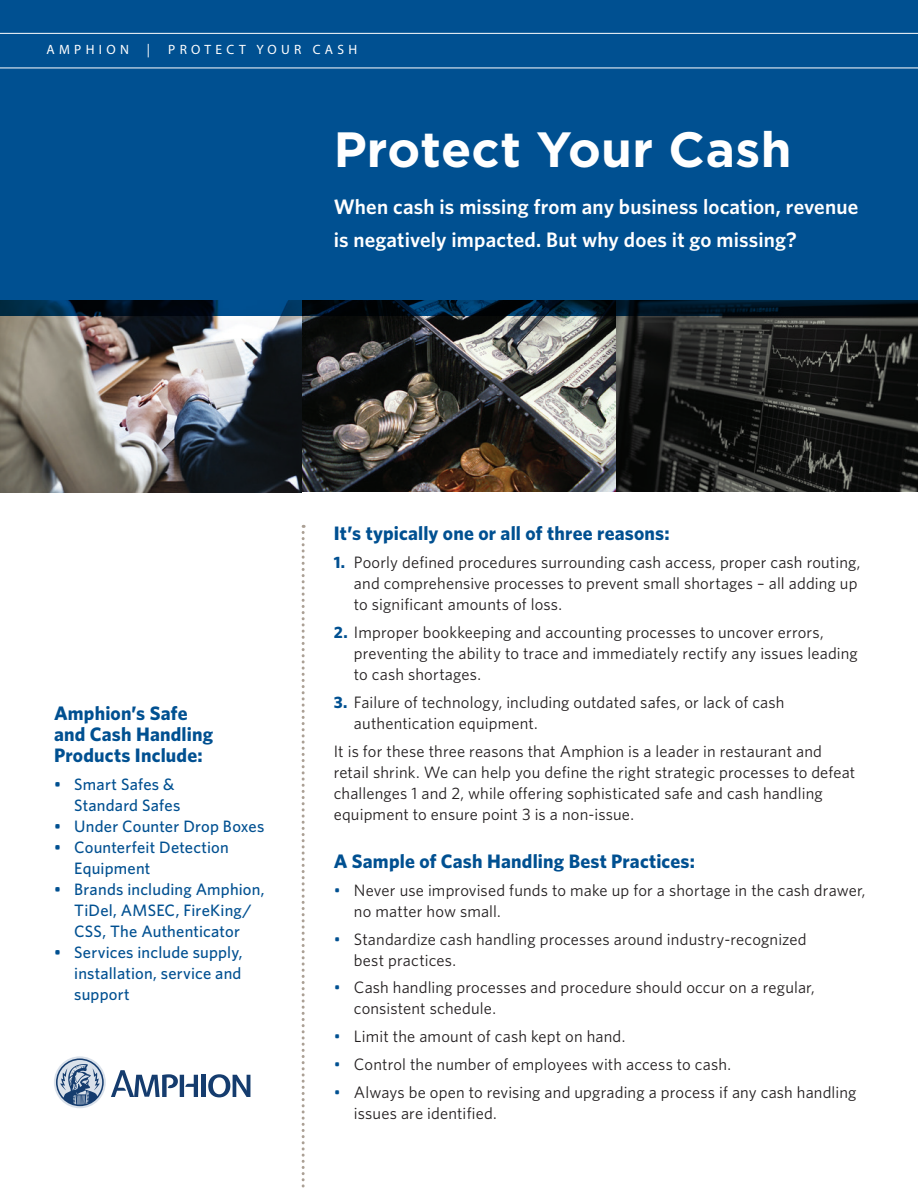
<style>
.page{position:relative;width:918px;height:1188px;background:#fff}
.page>*{position:absolute;margin:0;border:0;box-sizing:border-box;transform-origin:0 0}
.t1{font:700 49.5px "Gotham";letter-spacing:.005em;color:#fff}
.t2{font:600 21px/33px "Whitney";letter-spacing:.005em;color:#fff}
.t3{font:700 19.5px/21px "Whitney";letter-spacing:.01em;color:#005091}
.t4{font:16.5px/21px "Whitney";letter-spacing:.01em;color:#231f20}
.t5{font:500 16.5px/21px "Whitney";letter-spacing:.01em;color:#005091}
.t6{font:13.5px "Myriad Pro";letter-spacing:.32em;color:#fff}
.s1{font-weight:700;color:#005091}
.s2{color:#005091}
</style>
<div class="page">
<img style="left:0;top:316px;width:918px;height:176px">
<svg style="left:0;top:300px;width:918px;height:16px;background:#001a2e"></svg>
<div style="left:0;top:0;width:918px;height:300px;background:#005091"></div>
<hr style="left:0;top:33px;width:918px;height:1px;background:#fff">
<hr style="left:0;top:68px;width:918px;height:1px;background:#fff">
<svg style="left:302px;top:525px;width:3px;height:663px"></svg>
<svg style="left:54px;top:1056px;width:52px;height:52px"></svg>
<svg style="left:111px;top:1070px;width:87px;height:27px"></svg>
<hr style="left:202px;top:1075px;width:4px;height:22px;background:#153c6e">
<svg style="left:208px;top:1074px;width:42px;height:23px"></svg>
<svg style="left:56px;top:1058px;width:48px;height:48px;background:#95a7be"></svg>
<p class="t6" style="left:47px;top:41px;width:84px">AMPHION</p>
<p class="t6" style="left:147px;top:41px;width:5px">|</p>
<p class="t6" style="left:168px;top:41px;width:191px">PROTECT YOUR CASH</p>
<h1 class="t1" style="left:334px;top:117px;width:459px">Protect Your Cash</h1>
<p class="t2" style="left:334px;top:190px;width:526px">When cash is missing from any business location, revenue is negatively impacted. But why does it go missing?</p>
<p class="t3" style="left:54px;top:702px;width:161px">Amphion’s Safe and Cash Handling<br>Products Include:</p>
<p class="t5" style="left:74px;top:773px;width:108px;text-indent:-20px">• Smart Safes &amp;<br>Standard Safes</p>
<p class="t5" style="left:54px;top:815px;width:212px">• Under Counter Drop Boxes</p>
<p class="t5" style="left:74px;top:836px;width:156px;text-indent:-20px">• Counterfeit Detection<br>Equipment</p>
<p class="t5" style="left:54px;top:878px;width:212px;text-align:center">• Brands including Amphion,<br>TiDel, AMSEC, FireKing/<br>CSS, The Authenticator</p>
<p class="t5" style="left:74px;top:941px;width:170px;text-align:justify;text-indent:-20px">• Services include supply, installation, service and support</p>
<p class="t3" style="left:334px;top:523px;width:337px">It’s typically one or all of three reasons:</p>
<p class="t4" style="left:354px;top:552px;width:508px;text-indent:-20px"><span class="s1">1.</span> Poorly defined procedures surrounding cash access, proper cash routing, and comprehensive processes to prevent small shortages – all adding up to significant amounts of loss.</p>
<p class="t4" style="left:354px;top:621px;width:505px;text-indent:-20px"><span class="s1">2.</span> Improper bookkeeping and accounting processes to uncover errors, preventing the ability to trace and immediately rectify any issues leading to cash shortages.</p>
<p class="t4" style="left:354px;top:691px;width:432px;text-indent:-20px"><span class="s1">3.</span> Failure of technology, including outdated safes, or lack of cash authentication equipment.</p>
<p class="t4" style="left:334px;top:740px;width:523px">It is for these three reasons that Amphion is a leader in restaurant and retail shrink. We can help you define the right strategic processes to defeat challenges 1 and 2, while offering sophisticated safe and cash handling equipment to ensure point 3 is a non-issue.</p>
<p class="t3" style="left:334px;top:850px;width:363px">A Sample of Cash Handling Best Practices:</p>
<p class="t4" style="left:354px;top:879px;width:513px;text-indent:-20px"><span class="s2">•</span> Never use improvised funds to make up for a shortage in the cash drawer, no matter how small.</p>
<p class="t4" style="left:354px;top:928px;width:454px;text-indent:-20px"><span class="s2">•</span> Standardize cash handling processes around industry-recognized best practices.</p>
<p class="t4" style="left:354px;top:977px;width:462px;text-indent:-20px"><span class="s2">•</span> Cash handling processes and procedure should occur on a regular, consistent schedule.</p>
<p class="t4" style="left:334px;top:1026px;width:293px"><span class="s2">•</span> Limit the amount of cash kept on hand.</p>
<p class="t4" style="left:334px;top:1053px;width:399px"><span class="s2">•</span> Control the number of employees with access to cash.</p>
<p class="t4" style="left:354px;top:1081px;width:504px;text-indent:-20px"><span class="s2">•</span> Always be open to revising and upgrading a process if any cash handling issues are identified.</p>
</div>
